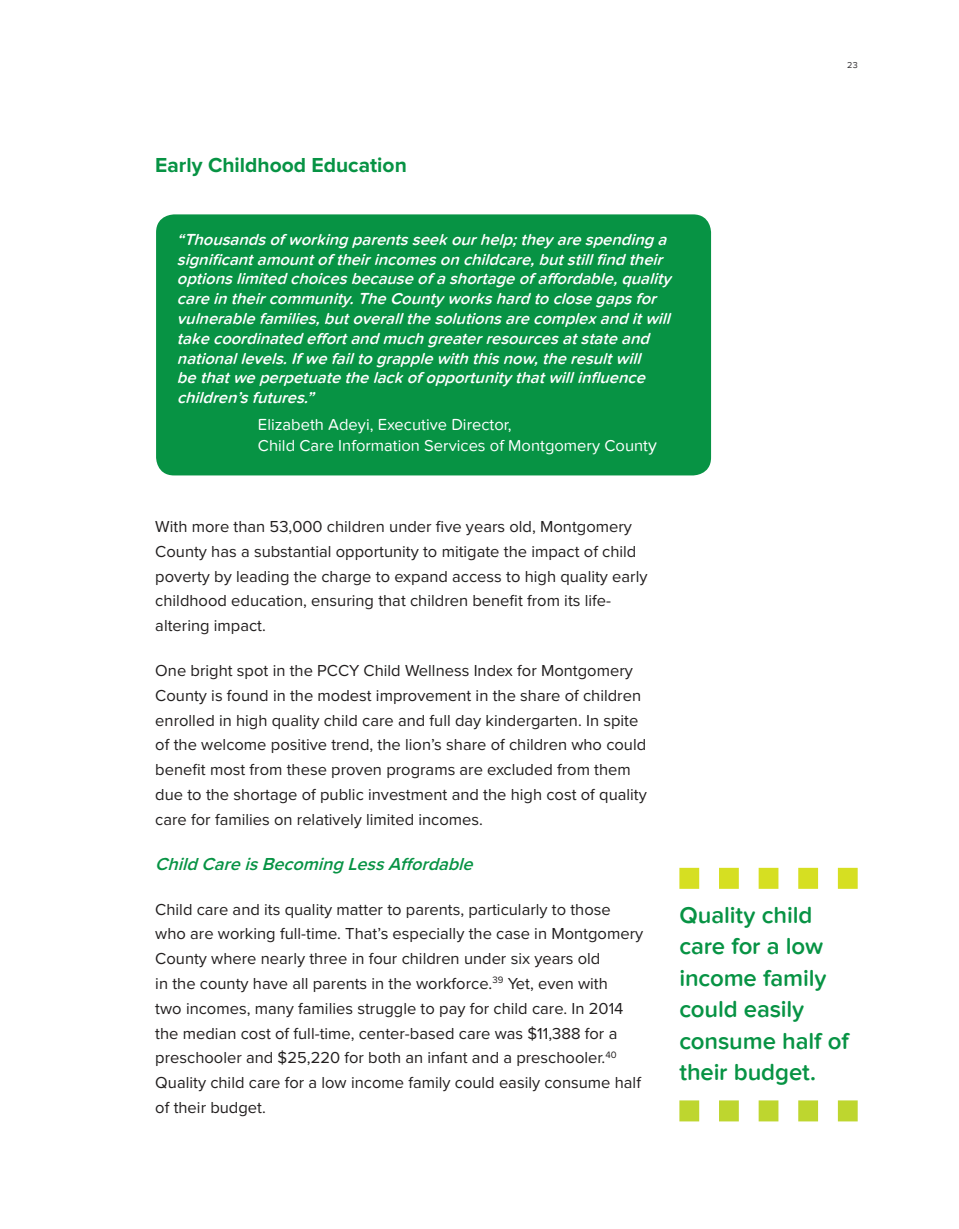
<style>
.page{position:relative;width:959px;height:1229px;background:#fff}
.page>*{position:absolute;margin:0;border:0;box-sizing:border-box;transform-origin:0 0}
.t1{font:600 24px/31.5px "Proxima Nova Soft";letter-spacing:-.005em;color:#079344}
.t2{font:700 21px "Proxima Nova";color:#079344}
.t3{font:italic 600 18px "Proxima Nova";color:#079344}
.t4{font:16.5px/24.8px "Proxima Nova";color:#221f1f}
.t5{font:italic 600 16.5px/19.8px "Proxima Nova Soft";color:#fff}
.t6{font:16.5px/21.6px "Proxima Nova Soft";color:#fff}
.t7{font:9px "Proxima Nova Soft";color:#323032}
.s1{font-size:18px}
</style>
<div class="page">
<div style="left:156px;top:214px;width:555px;height:261px;background:#079344;border-radius:18px"></div>
<svg style="left:679px;top:867px;width:178px;height:21px"></svg>
<svg style="left:679px;top:1100px;width:178px;height:21px"></svg>
<p class="t2" style="left:155px;top:156px;width:253px">Early Childhood Education</p>
<p class="t5" style="left:177px;top:230px;width:499px">“Thousandsof working parentsseek ourhelp;they are spending a significantamountoftheirincomesonchildcare,butstillfindtheir optionslimited choicesbecause of a shortage of affordable,quality care in theircommunity.The County workshard to close gapsfor vulnerable families,butoverallthe solutionsare complex and itwill take coordinated effortand much greaterresourcesatstate and nationallevels.If we failto grapple with thisnow,the resultwill bethatweperpetuatethelackofopportunitythatwillinfluence children’sfutures.”</p>
<p class="t6" style="left:258px;top:414px;width:400px">Elizabeth Adeyi, Executive Director,<br>Child Care Information Services of Montgomery Count<span class="s1">y</span></p>
<p class="t7" style="left:847px;top:61px;width:12px">23</p>
<p class="t4" style="left:155px;top:515px;width:493px">With more than 53,000 children under five years old, Montgomery County has a substantial opportunity to mitigate the impact of child poverty by leading the charge to expand access to high quality early childhood education, ensuring that children benefit from its life&shy;altering impact.</p>
<p class="t4" style="left:155px;top:659px;width:493px">One bright spot in the PCCY Child Wellness Index for Montgomery County is found in the modest improvement in the share of children enrolled in high quality child care and full day kindergarten. In spite of the welcome positive trend, the lion’s share of children who could benefit most from these proven programs are excluded from them due to the shortage of public investment and the high cost of quality care for families on relatively limited incomes.</p>
<p class="t3" style="left:155px;top:856px;width:323px">Child Care is Becoming Less Affordable</p>
<p class="t4" style="left:155px;top:897px;width:489px">Child care and its quality matter to parents, particularly to those who are working full-time. That’s especially the case in Montgomery County where nearly three in four children under six years old<br>in the county have all parents in the workforce.<sup>39</sup> Yet, even with<br>two incomes, many families struggle to pay for child care. In 2014 the median cost of full-time, center-based care was $11,388 for a preschooler and $25,220 for both an infant and a preschooler.<sup>40<br></sup>Quality child care for a low income family could easily consume half of their budget.</p>
<h1 class="t1" style="left:679px;top:900px;width:171px">Quality child care for a low income family could easily consume half of their budget.</h1>
</div>
